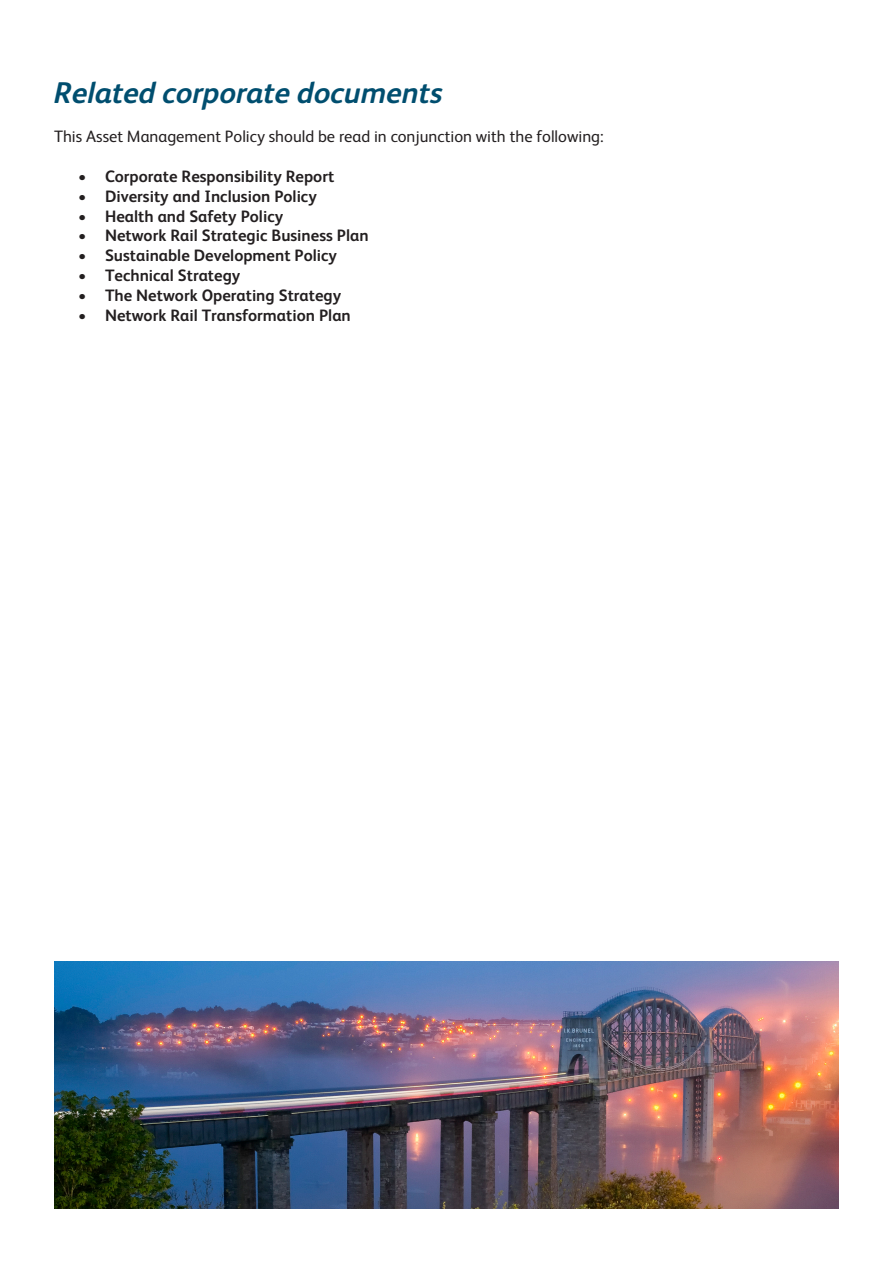
<style>
.page{position:relative;width:893px;height:1263px;background:#fff}
.page>*{position:absolute;margin:0;border:0;box-sizing:border-box;transform-origin:0 0}
.t1{font:italic 700 30px "Network Rail Sans";color:#004e6f}
.t2{font:700 16.5px "Network Rail Sans";color:#231f20}
.t3{font:16.5px "Network Rail Sans";color:#231f20}
</style>
<div class="page">
<img style="left:54px;top:961px;width:785px;height:248px">
<p class="t1" style="left:54px;top:71px;width:390px">Related corporate documents</p>
<p class="t3" style="left:54px;top:126px;width:551px">This Asset Management Policy should be read in conjunction with the following:</p>
<p class="t2" style="left:78px;top:165px;width:258px">• Corporate Responsibility Report</p>
<p class="t2" style="left:78px;top:185px;width:240px">• Diversity and Inclusion Policy</p>
<p class="t2" style="left:78px;top:205px;width:207px">• Health and Safety Policy</p>
<p class="t2" style="left:78px;top:224px;width:292px">• Network Rail Strategic Business Plan</p>
<p class="t2" style="left:78px;top:244px;width:261px">• Sustainable Development Policy</p>
<p class="t2" style="left:78px;top:264px;width:164px">• Technical Strategy</p>
<p class="t2" style="left:78px;top:284px;width:265px">• The Network Operating Strategy</p>
<p class="t2" style="left:78px;top:304px;width:274px">• Network Rail Transformation Plan</p>
</div>
